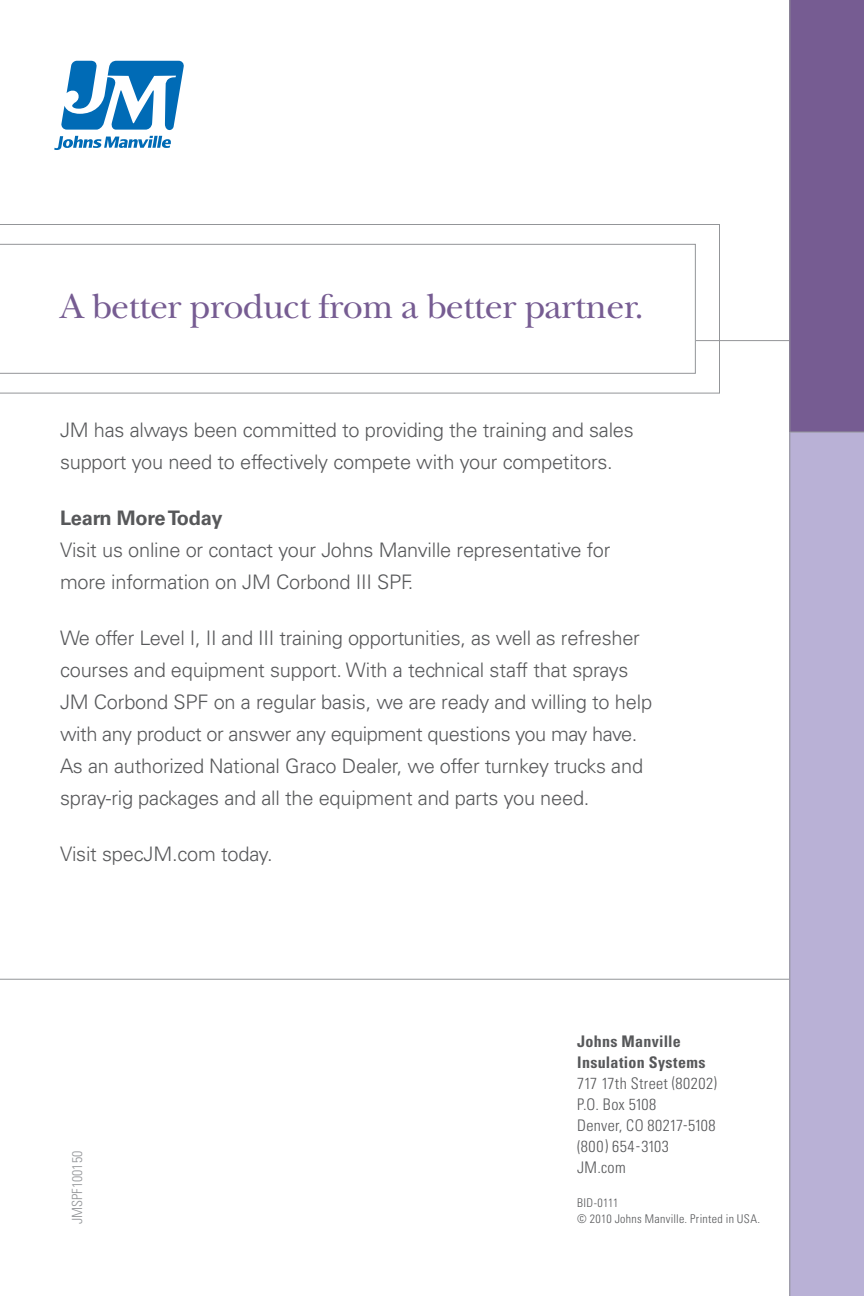
<style>
.page{position:relative;width:864px;height:1296px;background:#fff}
.page>*{position:absolute;margin:0;border:0;box-sizing:border-box;transform-origin:0 0}
.t1{font:36px "New Baskerville Std";letter-spacing:-.02em;color:#765c92}
.t2{font:300 20px/32px "Univers LT Std";letter-spacing:-.01em;color:#57585a}
.t3{font:700 20px "Univers LT Std";letter-spacing:-.01em;color:#57585a}
.t4{font:300 condensed 16px/21px "Univers LT Std";letter-spacing:.02em;color:#57585a}
.t5{font:300 condensed 14px "Univers LT Std";color:#939598}
.t6{font:300 condensed 12px/16px "Univers LT Std";letter-spacing:.025em;color:#57585a}
.s1{font-weight:700}
</style>
<div class="page">
<hr style="left:0;top:340px;width:864px;height:1px;background:#939598">
<hr style="left:0;top:979px;width:864px;height:1px;background:#939598">
<svg style="left:0;top:224px;width:720px;height:170px"></svg>
<svg style="left:0;top:244px;width:696px;height:130px"></svg>
<div style="left:789px;top:0;width:75px;height:1296px;background:#765c92"></div>
<div style="left:789px;top:432px;width:75px;height:864px;background:#b9b1d6"></div>
<hr style="left:790px;top:432px;width:74px;height:1px;background:#939598">
<svg style="left:54px;top:136px;width:117px;height:14px"></svg>
<svg style="left:61px;top:61px;width:123px;height:69px"></svg>
<hr style="left:789px;top:0;width:1px;height:1296px;background:#939598">
<p class="t1" style="left:60px;top:285px;width:585px">A better product from a better partner.</p>
<p class="t2" style="left:60px;top:414px;width:575px">JM has always been committed to providing the training and sales support you need to effectively compete with your competitors.</p>
<p class="t3" style="left:60px;top:506px;width:164px">Learn More Today</p>
<p class="t2" style="left:60px;top:534px;width:552px">Visit us online or contact your Johns Manville representative for more information on JM Corbond III SPF.</p>
<p class="t2" style="left:60px;top:622px;width:594px">We offer Level I, II and III training opportunities, as well as refresher courses and equipment support. With a technical staff that sprays JM Corbond SPF on a regular basis, we are ready and willing to help with any product or answer any equipment questions you may have.<br>As an authorized National Graco Dealer, we offer turnkey trucks and spray-rig packages and all the equipment and parts you need.</p>
<p class="t2" style="left:60px;top:838px;width:214px">Visit specJM.com today.</p>
<p class="t5" style="left:69px;top:1224px;width:75px;rotate:-90deg">JMSPF100150</p>
<p class="t4" style="left:577px;top:1031px;width:141px"><span class="s1">Johns Manville<br>Insulation Systems<br></span>717 17th Street (80202)<br>P.O. Box 5108<br>Denver, CO 80217-5108 (800) 654-3103<br>JM.com</p>
<p class="t6" style="left:577px;top:1194px;width:184px">BID-0111<br>© 2010 Johns Manville. Printed in USA.</p>
</div>
